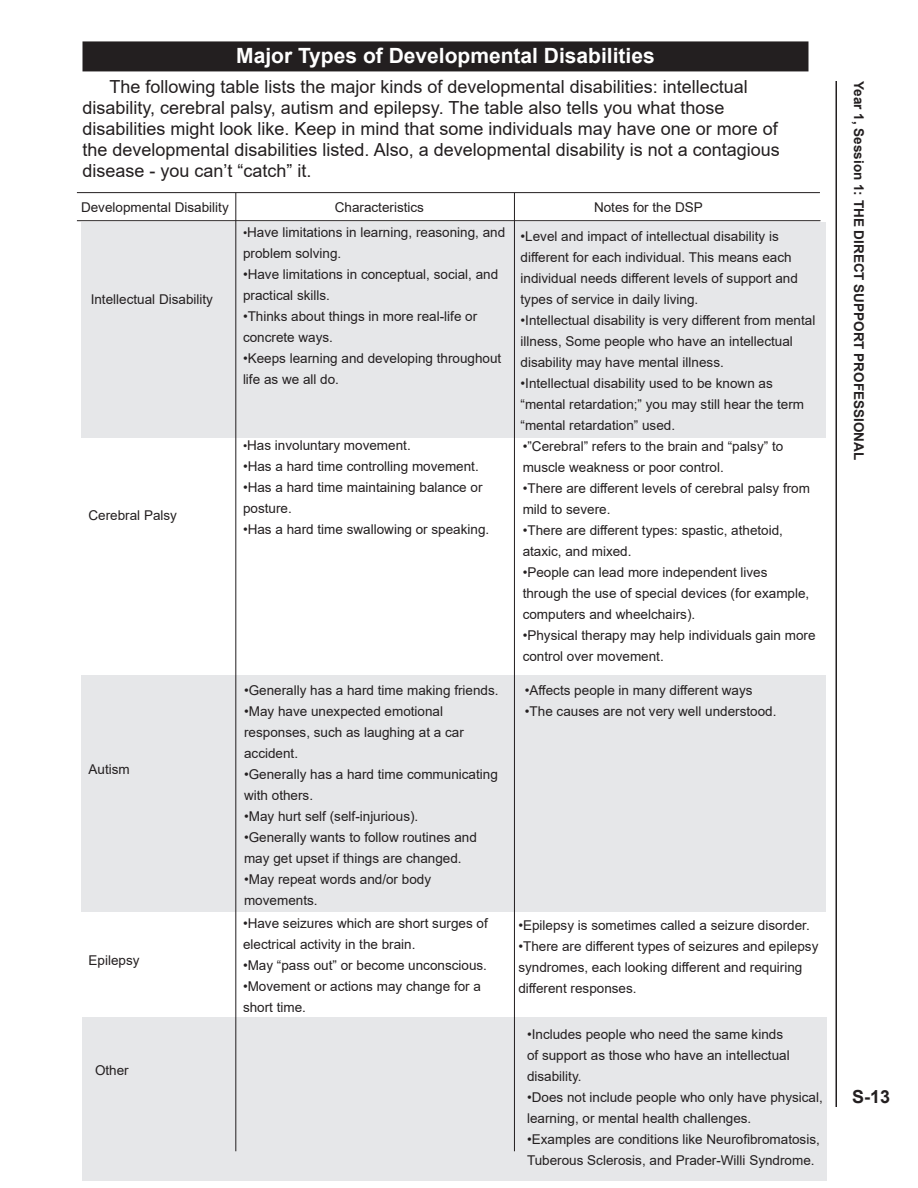
<style>
.page{position:relative;width:918px;height:1188px;background:#fff}
.page>*{position:absolute;margin:0;border:0;box-sizing:border-box;transform-origin:0 0}
.t1{font:700 21px "Arial";color:#fff}
.t2{font:18px/21px "Arial";color:#231f20}
.t3{font:700 18px "Arial";color:#231f20}
.t4{font:13.5px/21px "Arial";color:#231f20}
.t5{font:700 13.5px "Arial";color:#231f20}
.s1{font-size:12px}
</style>
<div class="page">
<hr style="left:836px;top:81px;width:1px;height:1026px;background:#231f20">
<div style="left:82px;top:1017px;width:744px;height:163px;background:#e6e7e9"></div>
<div style="left:81px;top:675px;width:744px;height:237px;background:#e6e7e9"></div>
<div style="left:81px;top:222px;width:744px;height:216px;background:#e6e7e9"></div>
<hr style="left:514px;top:193px;width:1px;height:958px;background:#231f20">
<hr style="left:235px;top:193px;width:1px;height:958px;background:#231f20">
<hr style="left:77px;top:192px;width:743px;height:1px;background:#231f20">
<hr style="left:77px;top:220px;width:743px;height:1px;background:#231f20">
<div style="left:82px;top:41px;width:726px;height:30px;background:#231f20"></div>
<p class="t1" style="left:236px;top:41px;width:420px">Major Types of Developmental Disabilities</p>
<p class="t2" style="left:82px;top:76px;width:699px;text-indent:27px">The following table lists the major kinds of developmental disabilities: intellectual disability, cerebral palsy, autism and epilepsy. The table also tells you what those disabilities might look like. Keep in mind that some individuals may have one or more of the developmental disabilities listed. Also, a developmental disability is not a contagious</p>
<p class="t2" style="left:82px;top:160px;width:231px">disease - you can’t “catch” it.</p>
<p class="t4" style="left:81px;top:197px;width:149px">Developmental Disability</p>
<p class="t5" style="left:868px;top:81px;width:380px;rotate:90deg">Year 1, Session 1: THE DIRECT SUPPORT PROFESSIONAL</p>
<p class="t4" style="left:335px;top:197px;width:91px">Characteristics</p>
<p class="t4" style="left:243px;top:221px;width:264px"><span class="s1">•</span>Have limitations in learning, reasoning, and problem solving.</p>
<p class="t4" style="left:243px;top:263px;width:257px">•Have limitations in conceptual, social, and practical skills.</p>
<p class="t4" style="left:243px;top:305px;width:236px">•Thinks about things in more real-life or concrete ways.</p>
<p class="t4" style="left:243px;top:347px;width:260px">•Keeps learning and developing throughout life as we all do.</p>
<p class="t4" style="left:594px;top:197px;width:110px">Notes for the DSP</p>
<p class="t4" style="left:521px;top:226px;width:279px">•Level and impact of intellectual disability is different for each individual. This means each individual needs different levels of support and types of service in daily living.</p>
<p class="t4" style="left:521px;top:310px;width:296px">•Intellectual disability is very different from mental illness, Some people who have an intellectual disability may have mental illness.</p>
<p class="t4" style="left:521px;top:373px;width:285px">•Intellectual disability used to be known as “mental retardation;” you may still hear the term “mental retardation” used.</p>
<p class="t4" style="left:523px;top:435px;width:262px">•”Cerebral” refers to the brain and “palsy” to muscle weakness or poor control.</p>
<p class="t4" style="left:523px;top:477px;width:289px">•There are different levels of cerebral palsy from mild to severe.</p>
<p class="t4" style="left:523px;top:519px;width:262px">•There are different types: spastic, athetoid, ataxic, and mixed.</p>
<p class="t4" style="left:523px;top:561px;width:288px">•People can lead more independent lives through the use of special devices (for example, computers and wheelchairs).</p>
<p class="t4" style="left:523px;top:624px;width:294px">•Physical therapy may help individuals gain more control over movement.</p>
<p class="t4" style="left:525px;top:679px;width:229px">•Affects people in many different ways</p>
<p class="t4" style="left:525px;top:700px;width:253px">•The causes are not very well understood.</p>
<p class="t4" style="left:91px;top:288px;width:124px">Intellectual Disability</p>
<p class="t4" style="left:243px;top:435px;width:169px"><span class="s1">•</span>Has involuntary movement.</p>
<p class="t4" style="left:243px;top:456px;width:237px">•Has a hard time controlling movement.</p>
<p class="t4" style="left:243px;top:477px;width:241px">•Has a hard time maintaining balance or posture.</p>
<p class="t4" style="left:243px;top:519px;width:248px">•Has a hard time swallowing or speaking.</p>
<p class="t4" style="left:89px;top:504px;width:90px">Cerebral Palsy</p>
<p class="t4" style="left:244px;top:679px;width:256px">•Generally has a hard time making friends.</p>
<p class="t4" style="left:244px;top:700px;width:221px">•May have unexpected emotional responses, such as laughing at a car accident.</p>
<p class="t4" style="left:244px;top:763px;width:255px">•Generally has a hard time communicating with others.</p>
<p class="t4" style="left:244px;top:805px;width:176px">•May hurt self (self-injurious).</p>
<p class="t4" style="left:244px;top:826px;width:234px">•Generally wants to follow routines and may get upset if things are changed.</p>
<p class="t4" style="left:244px;top:868px;width:189px">•May repeat words and/or body movements.</p>
<p class="t4" style="left:243px;top:913px;width:246px">•Have seizures which are short surges of electrical activity in the brain.</p>
<p class="t4" style="left:243px;top:955px;width:246px">•May “pass out” or become unconscious.</p>
<p class="t4" style="left:243px;top:976px;width:240px">•Movement or actions may change for a short time.</p>
<p class="t4" style="left:89px;top:759px;width:43px">Autism</p>
<p class="t4" style="left:518px;top:915px;width:293px">•Epilepsy is sometimes called a seizure disorder.</p>
<p class="t4" style="left:518px;top:936px;width:302px">•There are different types of seizures and epilepsy syndromes, each looking different and requiring different responses.</p>
<p class="t4" style="left:527px;top:1024px;width:264px">•Includes people who need the same kinds of support as those who have an intellectual disability.</p>
<p class="t4" style="left:527px;top:1087px;width:297px">•Does not include people who only have physical,</p>
<p class="t3" style="left:852px;top:1084px;width:40px">S-13</p>
<p class="t4" style="left:527px;top:1108px;width:226px">learning, or mental health challenges.</p>
<p class="t4" style="left:527px;top:1129px;width:294px">•Examples are conditions like Neurofibromatosis,<br>Tuberous Sclerosis, and Prader-Willi Syndrome.</p>
<p class="t4" style="left:89px;top:949px;width:53px">Epilepsy</p>
<p class="t4" style="left:95px;top:1059px;width:35px">Other</p>
</div>
